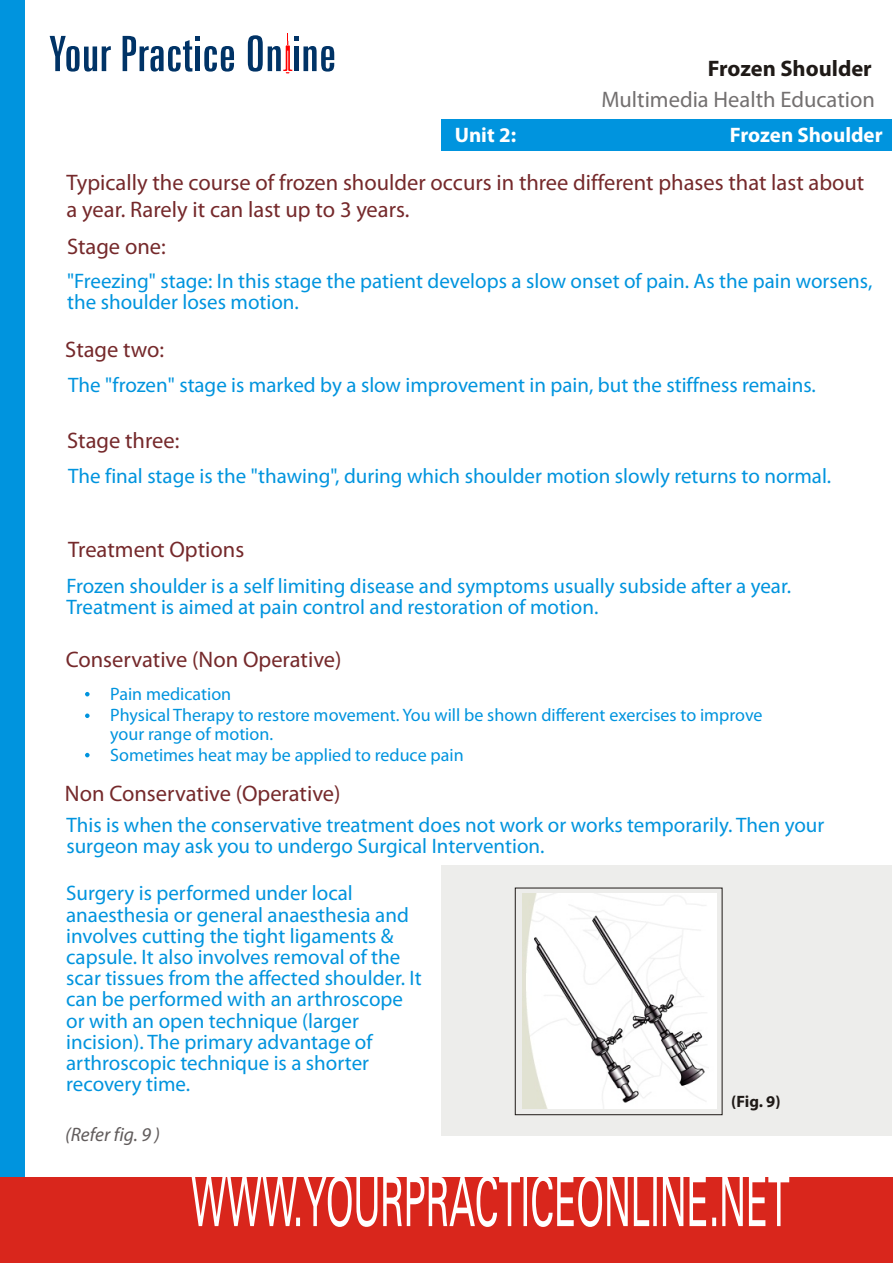
<style>
.page{position:relative;width:894px;height:1263px;background:#fff}
.page>*{position:absolute;margin:0;border:0;box-sizing:border-box;transform-origin:0 0}
.t1{font:22.5px/27px "Myriad Pro";color:#75292b}
.t2{font:22.5px "Myriad Pro";color:#737070}
.t3{font:700 22.5px "Myriad Pro";color:#1f1a17}
.t4{font:21px/21.1px "Myriad Pro";color:#0094de}
.t5{font:700 21px "Myriad Pro";color:#fff}
.t6{font:italic 19.5px "Myriad Pro";color:#615c5c}
.t7{font:18px/21.6px "Myriad Pro";color:#0094de}
.t8{font:700 16.5px "Myriad Pro";color:#1f1a17}
</style>
<div class="page">
<div style="left:0;top:0;width:25px;height:1189px;background:#0094de"></div>
<svg style="left:248px;top:33px;width:86px;height:40px"></svg>
<div style="left:294px;top:47px;width:5px;height:24px;background:#036"></div>
<svg style="left:123px;top:36px;width:111px;height:36px"></svg>
<svg style="left:50px;top:36px;width:61px;height:36px"></svg>
<div style="left:0;top:1177px;width:892px;height:86px;background:#d9261c"></div>
<svg style="left:192px;top:1177px;width:597px;height:50px"></svg>
<div style="left:441px;top:119px;width:451px;height:32px;background:#0094de"></div>
<svg style="left:85px;top:692px;width:5px;height:4px"></svg>
<div style="left:441px;top:865px;width:451px;height:271px;background:#ededeb"></div>
<svg style="left:85px;top:714px;width:5px;height:4px"></svg>
<svg style="left:85px;top:753px;width:5px;height:4px"></svg>
<div style="left:515px;top:888px;width:207px;height:227px;border:1px solid #1f1a17"></div>
<img style="left:522px;top:893px;width:195px;height:215px">
<p class="t3" style="left:708px;top:59px;width:166px">Frozen Shoulder</p>
<p class="t2" style="left:601px;top:90px;width:275px">Multimedia Health Education</p>
<p class="t5" style="left:455px;top:126px;width:63px">Unit 2:</p>
<p class="t5" style="left:730px;top:126px;width:155px">Frozen Shoulder</p>
<p class="t1" style="left:67px;top:171px;width:799px">Typically the course of frozen shoulder occurs in three different phases that last about a year. Rarely it can last up to 3 years.</p>
<p class="t1" style="left:67px;top:235px;width:100px">Stage one:</p>
<p class="t4" style="left:67px;top:272px;width:807px">"Freezing" stage: In this stage the patient develops a slow onset of pain. As the pain worsens, the shoulder loses motion.</p>
<p class="t1" style="left:65px;top:338px;width:101px">Stage two:</p>
<p class="t4" style="left:68px;top:376px;width:749px">The "frozen" stage is marked by a slow improvement in pain, but the stiffness remains.</p>
<p class="t1" style="left:67px;top:428px;width:114px">Stage three:</p>
<p class="t4" style="left:68px;top:467px;width:764px">The final stage is the "thawing", during which shoulder motion slowly returns to normal.</p>
<p class="t1" style="left:68px;top:538px;width:178px">Treatment Options</p>
<p class="t4" style="left:66px;top:577px;width:726px">Frozen shoulder is a self limiting disease and symptoms usually subside after a year.<br>Treatment is aimed at pain control and restoration of motion.</p>
<p class="t1" style="left:66px;top:648px;width:277px">Conservative (Non Operative)</p>
<p class="t7" style="left:110px;top:684px;width:654px">Pain medication<br>Physical Therapy to restore movement. You will be shown different exercises to improve</p>
<p class="t7" style="left:110px;top:724px;width:355px">your range of motion.<br>Sometimes heat may be applied to reduce pain</p>
<p class="t1" style="left:65px;top:782px;width:277px">Non Conservative (Operative)</p>
<p class="t4" style="left:66px;top:816px;width:759px">This is when the conservative treatment does not work or works temporarily. Then your surgeon may ask you to undergo Surgical Intervention.</p>
<p class="t4" style="left:66px;top:885px;width:357px">Surgery is performed under local anaesthesia or general anaesthesia and involves cutting the tight ligaments &amp; capsule. It also involves removal of the scar tissues from the affected shoulder. It can be performed with an arthroscope or with an open technique (larger incision). The primary advantage of arthroscopic technique is a shorter recovery time.</p>
<p class="t6" style="left:65px;top:1127px;width:96px">(Refer fig. 9 )</p>
<p class="t8" style="left:731px;top:1094px;width:51px">(Fig. 9)</p>
</div>
